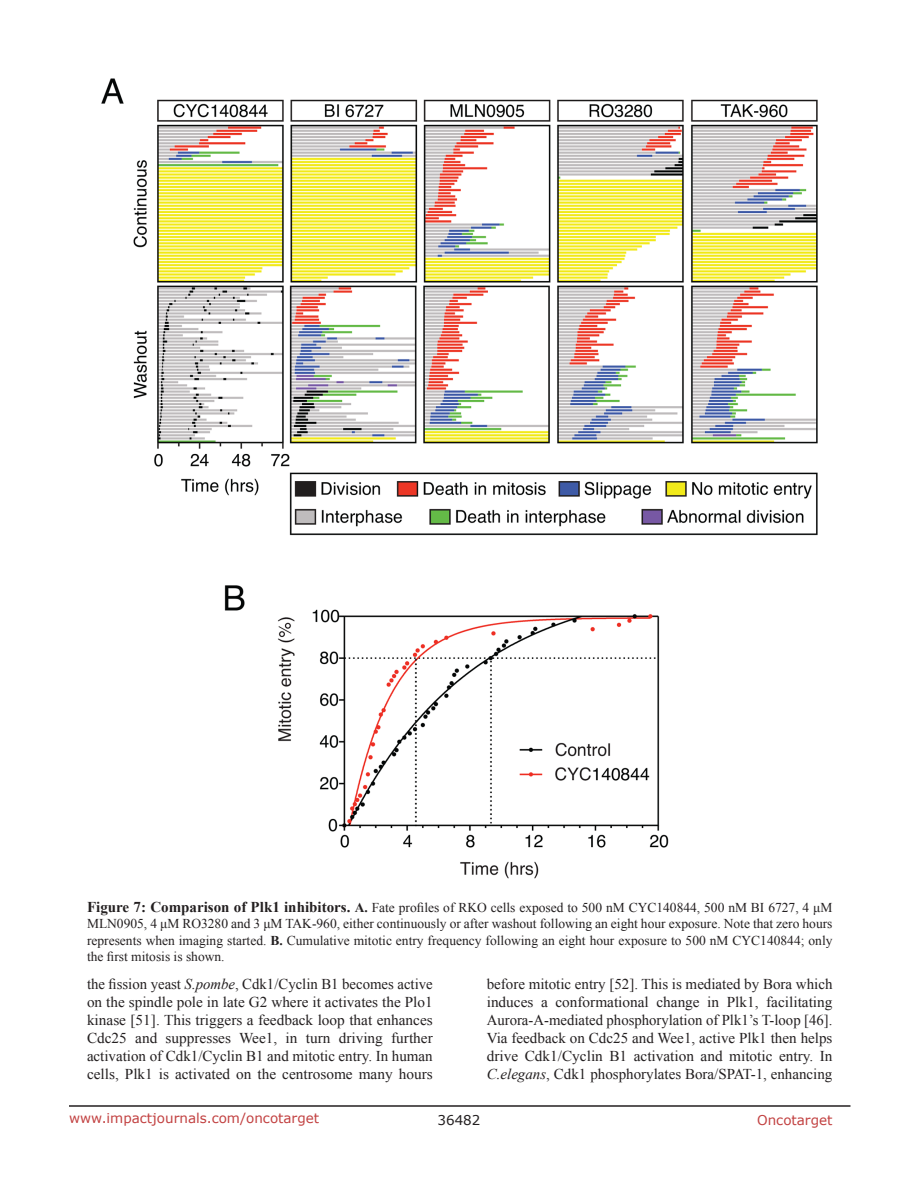
<style>
.page{position:relative;width:918px;height:1188px;background:#fff}
.page>*{position:absolute;margin:0;border:0;box-sizing:border-box;transform-origin:0 0}
.BodyText{font:15px/18px "Times New Roman";color:#231f20;text-align:justify}
.FigureText{font:13.5px/16.2px "Times New Roman";color:#231f20;text-align:justify}
.t1{font:13.5px "Verdana";color:#c24141}
.t2{font:13.5px "Verdana";color:#231f20}
.s1{font-weight:700;font-size:15px}
.s2{font-weight:700}
.s3{font-style:italic}
</style>
<div class="page">
<hr style="left:69px;top:1105px;width:781px;height:2px;background:#231f20">
<img style="left:101px;top:78px;width:717px;height:801px">
<p class="FigureText" style="left:87px;top:899px;width:747px"><span class="s1">Figure 7: Comparison of Plk1 inhibitors.</span> <span class="s2">A.</span> Fate profiles of RKO cells exposed to 500 nM CYC140844, 500 nM BI 6727, 4 μM MLN0905, 4 μM RO3280 and 3 μM TAK-960, either continuously or after washout following an eight hour exposure. Note that zero hours represents when imaging started. <span class="s2">B.</span> Cumulative mitotic entry frequency following an eight hour exposure to 500 nM CYC140844; only the first mitosis is shown.</p>
<p class="BodyText" style="left:87px;top:975px;width:347px">the fission yeast <span class="s3">S.pombe</span>, Cdk1/Cyclin B1 becomes active on the spindle pole in late G2 where it activates the Plo1 kinase [51]. This triggers a feedback loop that enhances Cdc25 and suppresses Wee1, in turn driving further activation of Cdk1/Cyclin B1 and mitotic entry. In human cells, Plk1 is activated on the centrosome many hours</p>
<p class="BodyText" style="left:487px;top:975px;width:347px">before mitotic entry [52]. This is mediated by Bora which induces a conformational change in Plk1, facilitating Aurora-A-mediated phosphorylation of Plk1’s T-loop [46].<br>Via feedback on Cdc25 and Wee1, active Plk1 then helps drive Cdk1/Cyclin B1 activation and mitotic entry. In <span class="s3">C.elegans</span>, Cdk1 phosphorylates Bora/SPAT-1, enhancing</p>
<p class="t1" style="left:69px;top:1109px;width:252px">www.impactjournals.com/oncotarget</p>
<p class="t2" style="left:438px;top:1111px;width:44px">36482</p>
<p class="t1" style="left:757px;top:1111px;width:77px">Oncotarget</p>
</div>
